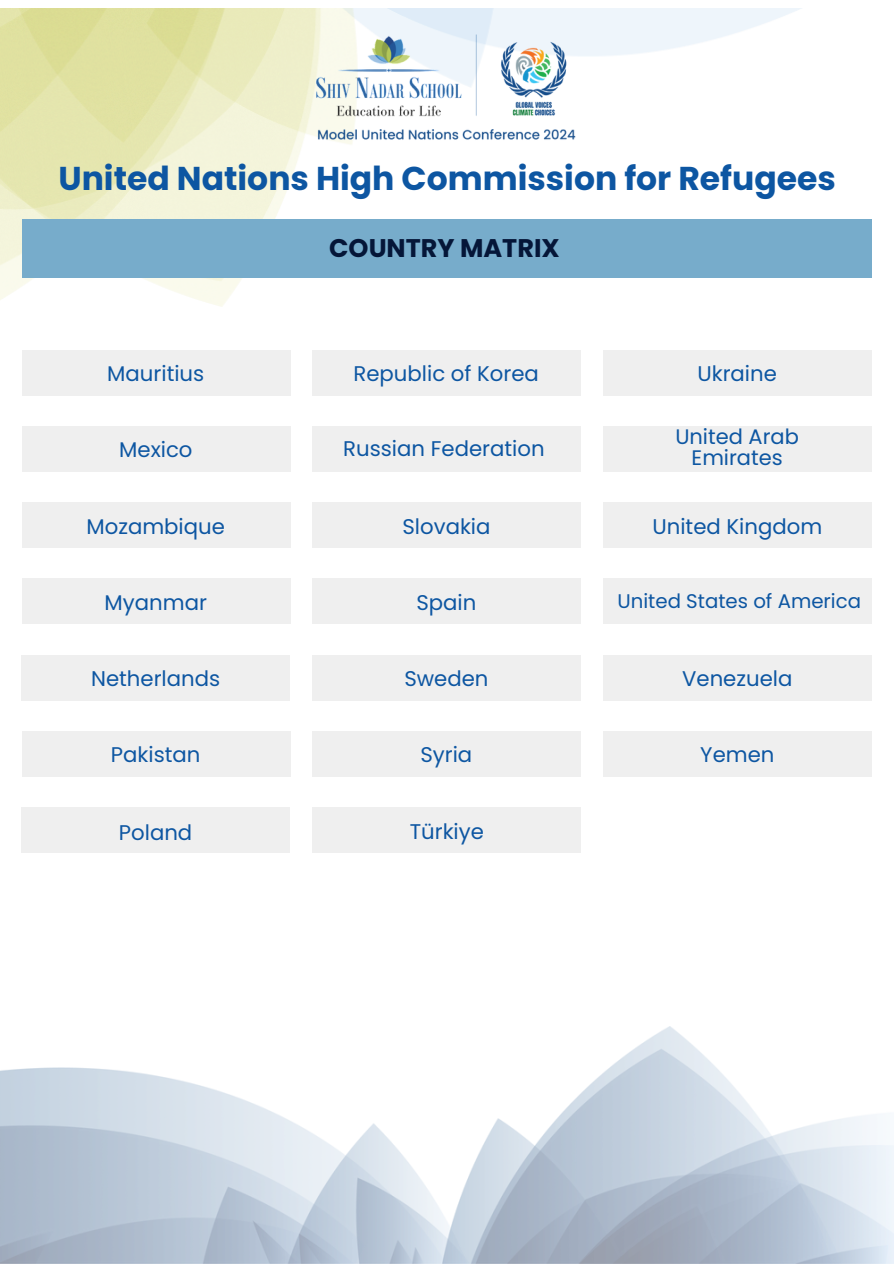
<style>
.page{position:relative;width:894px;height:1264px;background:#fff}
.page>*{position:absolute;margin:0;border:0;box-sizing:border-box;transform-origin:0 0}
.t1{font:700 33px "Poppins";color:#0d56a2}
.t2{font:700 25.5px "Poppins";color:#051638}
.t3{font:21.3px "Poppins";color:#0d56a2}
.t4{font:21px/20.2px "Poppins";color:#0d56a2;text-align:center}
.t5{font:19.65px "Poppins";color:#0d56a2}
</style>
<div class="page">
<img style="left:0;top:1026px;width:893px;height:237px">
<div style="left:22px;top:350px;width:268px;height:45px;background:#efefef"></div>
<div style="left:312px;top:426px;width:268px;height:46px;background:#efefef"></div>
<div style="left:603px;top:502px;width:268px;height:46px;background:#efefef"></div>
<div style="left:22px;top:426px;width:268px;height:46px;background:#efefef"></div>
<div style="left:312px;top:502px;width:268px;height:46px;background:#efefef"></div>
<div style="left:603px;top:578px;width:268px;height:46px;background:#efefef"></div>
<div style="left:22px;top:502px;width:268px;height:46px;background:#efefef"></div>
<div style="left:312px;top:578px;width:268px;height:46px;background:#efefef"></div>
<div style="left:603px;top:654px;width:268px;height:46px;background:#efefef"></div>
<div style="left:22px;top:578px;width:268px;height:46px;background:#efefef"></div>
<div style="left:312px;top:654px;width:268px;height:46px;background:#efefef"></div>
<div style="left:603px;top:731px;width:268px;height:45px;background:#efefef"></div>
<div style="left:22px;top:654px;width:268px;height:46px;background:#efefef"></div>
<div style="left:312px;top:731px;width:268px;height:45px;background:#efefef"></div>
<div style="left:22px;top:731px;width:268px;height:45px;background:#efefef"></div>
<div style="left:312px;top:807px;width:268px;height:46px;background:#efefef"></div>
<div style="left:22px;top:807px;width:268px;height:45px;background:#efefef"></div>
<div style="left:603px;top:350px;width:268px;height:45px;background:#efefef"></div>
<div style="left:312px;top:350px;width:268px;height:45px;background:#efefef"></div>
<div style="left:603px;top:426px;width:268px;height:46px;background:#efefef"></div>
<img style="left:292px;top:21px;width:304px;height:138px">
<div style="left:22px;top:219px;width:849px;height:59px;background:#77accb"></div>
<p class="t1" style="left:58px;top:156px;width:778px">United Nations High Commission for Refugees</p>
<p class="t2" style="left:329px;top:230px;width:232px">COUNTRY MATRIX</p>
<p class="t3" style="left:107px;top:359px;width:98px">Mauritius</p>
<p class="t3" style="left:353px;top:359px;width:187px">Republic of Korea</p>
<p class="t3" style="left:119px;top:435px;width:75px">Mexico</p>
<h1 class="t3" style="left:343px;top:433px;width:203px">Russian Federation</h1>
<p class="t3" style="left:86px;top:511px;width:140px">Mozambique</p>
<p class="t3" style="left:402px;top:511px;width:89px">Slovakia</p>
<p class="t3" style="left:105px;top:587px;width:104px">Myanmar</p>
<p class="t3" style="left:416px;top:587px;width:61px">Spain</p>
<p class="t3" style="left:91px;top:663px;width:131px">Netherlands</p>
<p class="t3" style="left:404px;top:663px;width:86px">Sweden</p>
<p class="t3" style="left:111px;top:739px;width:91px">Pakistan</p>
<p class="t3" style="left:420px;top:740px;width:53px">Syria</p>
<p class="t3" style="left:119px;top:817px;width:75px">Poland</p>
<p class="t3" style="left:409px;top:816px;width:76px">Türkiye</p>
<p class="t3" style="left:697px;top:359px;width:81px">Ukraine</p>
<p class="t4" style="left:675px;top:427px;width:125px">United Arab<br>Emirates</p>
<h2 class="t3" style="left:652px;top:511px;width:171px">United Kingdom</h2>
<p class="t5" style="left:617px;top:587px;width:245px">United States of America</p>
<p class="t3" style="left:682px;top:663px;width:112px">Venezuela</p>
<p class="t3" style="left:700px;top:739px;width:76px">Yemen</p>
</div>
